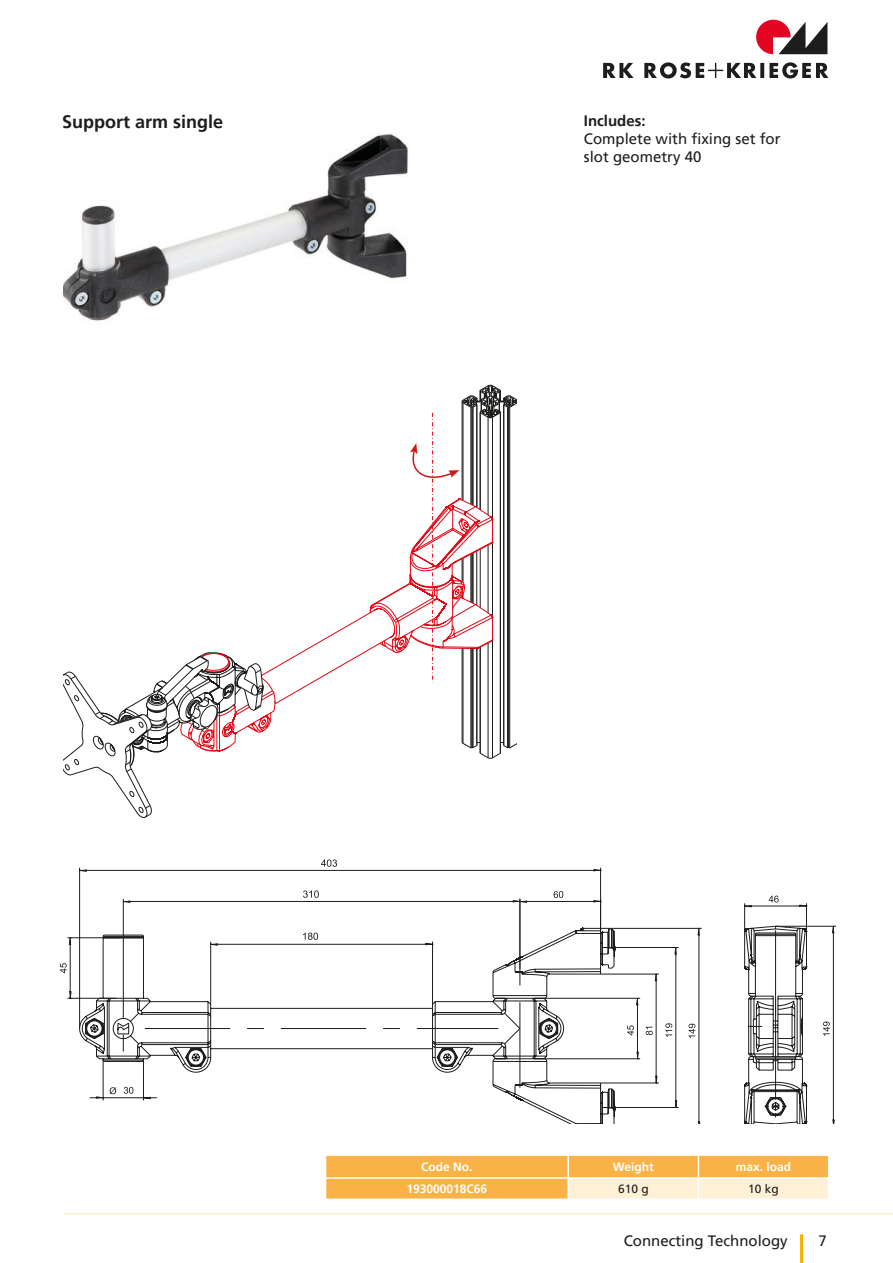
<style>
.page{position:relative;width:893px;height:1263px;background:#fff}
.page>*{position:absolute;margin:0;border:0;box-sizing:border-box;transform-origin:0 0}
.t1{font:700 18px "Frutiger LT Pro";color:#1d1d1b}
.t2{font:15px/18px "Frutiger LT Pro";color:#1d1d1b}
.t3{font:700 15px "Frutiger LT Pro";color:#1d1d1b}
.t4{font:700 12px "Frutiger LT Pro";color:#fff}
.t5{font:12px "Frutiger";color:#1d1d1b}
</style>
<div class="page">
<hr style="left:0;top:0;width:1px;height:79px;background:#575756">
<hr style="left:800px;top:1234px;width:3px;height:29px;background:#f9b100">
<hr style="left:64px;top:1213px;width:829px;height:1px;background:#ffeccb">
<svg style="left:779px;top:22px;width:48px;height:32px"></svg>
<svg style="left:756px;top:20px;width:35px;height:34px"></svg>
<svg style="left:603px;top:62px;width:225px;height:16px"></svg>
<img style="left:64px;top:133px;width:344px;height:188px">
<svg style="left:325px;top:1155px;width:504px;height:43px;background:#fac572"></svg>
<svg style="left:64px;top:385px;width:452px;height:433px"></svg>
<svg style="left:79px;top:867px;width:522px;height:23px"></svg>
<svg style="left:744px;top:896px;width:93px;height:227px"></svg>
<svg style="left:321px;top:859px;width:16px;height:8px"></svg>
<svg style="left:60px;top:890px;width:642px;height:233px"></svg>
<p class="t1" style="left:62px;top:111px;width:163px">Support arm single</p>
<p class="t3" style="left:584px;top:112px;width:63px">Includes:</p>
<p class="t2" style="left:584px;top:130px;width:198px">Complete with fixing set for slot geometry 40</p>
<p class="t4" style="left:421px;top:1160px;width:53px">Code No.</p>
<p class="t4" style="left:613px;top:1160px;width:43px">Weight</p>
<p class="t4" style="left:736px;top:1160px;width:57px">max. load</p>
<p class="t4" style="left:407px;top:1182px;width:82px">193000018C66</p>
<p class="t5" style="left:618px;top:1182px;width:32px">610 g</p>
<p class="t5" style="left:748px;top:1182px;width:32px">10 kg</p>
<p class="t2" style="left:624px;top:1231px;width:165px">Connecting Technology</p>
<p class="t2" style="left:819px;top:1231px;width:10px">7</p>
</div>
